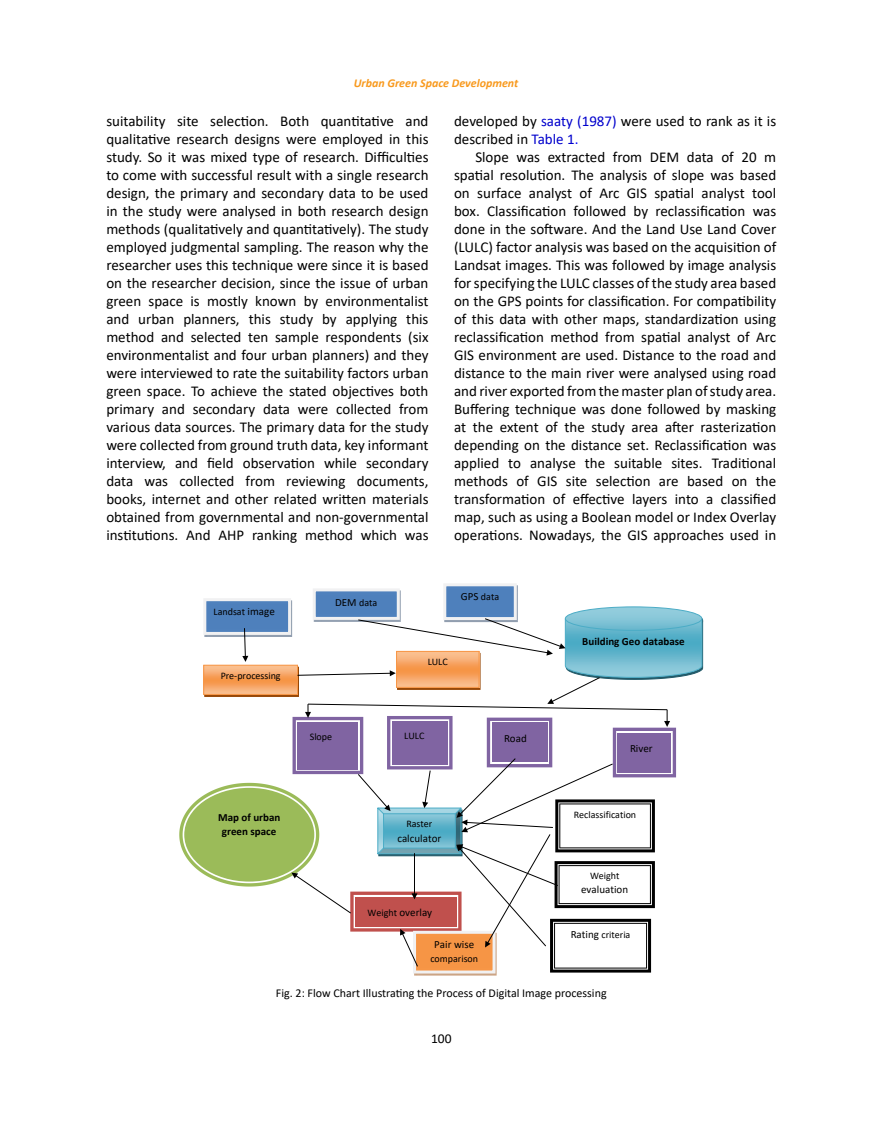
<style>
.page{position:relative;width:872px;height:1127px;background:#fff}
.page>*{position:absolute;margin:0;border:0;box-sizing:border-box;transform-origin:0 0}
.t1{font:15px/18px "Calibri";color:#000;text-align:justify}
.t2{font:13.5px "Calibri";color:#000}
.t3{font:12px "Calibri";color:#000}
.t4{font:italic 700 12px "Calibri";color:#f8991d}
.t5{font:10.95px "Calibri";color:#000}
.t6{font:700 10.95px/14.5px "Calibri";color:#000;text-align:center}
.t7{font:10.05px "Calibri";color:#000}
.s1{color:#00c}
.s2{color:#00f}
.s3{font-size:10.95px}
.s4{font-size:10.05px}
</style>
<div class="page">
<div style="left:205px;top:600px;width:84px;height:33px;background:#4f81bd"></div>
<div style="left:203px;top:598px;width:88px;height:37px;border:3px solid #f1f1f2"></div>
<div style="left:314px;top:590px;width:84px;height:28px;background:#4f81bd"></div>
<div style="left:313px;top:588px;width:87px;height:32px;border:3px solid #f1f1f2"></div>
<img style="left:316px;top:595px;width:81px;height:11px">
<div style="left:445px;top:585px;width:70px;height:33px;background:#4f81bd"></div>
<div style="left:443px;top:583px;width:74px;height:37px;border:3px solid #f1f1f2"></div>
<img style="left:446px;top:590px;width:68px;height:16px">
<img style="left:414px;top:972px;width:82px;height:3px">
<div style="left:413px;top:931px;width:82px;height:42px;border:3px solid #f1f1f2"></div>
<svg style="left:179px;top:606px;width:524px;height:366px"></svg>
<p class="t4" style="left:354px;top:75px;width:166px">Urban Green Space Development</p>
<p class="t1" style="left:106px;top:112px;width:324px">suitability site selection. Both quantitative and qualitative research designs were employed in this study. So it was mixed type of research. Difficulties to come with successful result with a single research design, the primary and secondary data to be used in the study were analysed in both research design methods (qualitatively and quantitatively). The study employed judgmental sampling. The reason why the researcher uses this technique were since it is based on the researcher decision, since the issue of urban green space is mostly known by environmentalist and urban planners, this study by applying this method and selected ten sample respondents (six environmentalist and four urban planners) and they were interviewed to rate the suitability factors urban green space. To achieve the stated objectives both primary and secondary data were collected from various data sources. The primary data for the study were collected from ground truth data, key informant interview, and field observation while secondary data was collected from reviewing documents, books, internet and other related written materials obtained from governmental and non-governmental institutions. And AHP ranking method which was</p>
<p class="t1" style="left:454px;top:112px;width:324px">developed by <span class="s1">saaty (1987)</span> were used to rank as it is described in <span class="s1">Table 1</span><span class="s2">.</span></p>
<p class="t1" style="left:454px;top:148px;width:324px;text-indent:21px">Slope was extracted from DEM data of 20 m spatial resolution. The analysis of slope was based on surface analyst of Arc GIS spatial analyst tool box. Classification followed by reclassification was done in the software. And the Land Use Land Cover (LULC) factor analysis was based on the acquisition of Landsat images. This was followed by image analysis for specifying the LULC classes of the study area based on the GPS points for classification. For compatibility of this data with other maps, standardization using reclassification method from spatial analyst of Arc GIS environment are used. Distance to the road and distance to the main river were analysed using road and river exported from the master plan of study area.<br>Buffering technique was done followed by masking at the extent of the study area after rasterization depending on the distance set. Reclassification was applied to analyse the suitable sites. Traditional methods of GIS site selection are based on the transformation of effective layers into a classified map, such as using a Boolean model or Index Overlay operations. Nowadays, the GIS approaches used in</p>
<p class="t7" style="left:213px;top:605px;width:63px">Landsat <span class="s3">image</span></p>
<p class="t7" style="left:221px;top:668px;width:62px">Pre-processing</p>
<p class="t7" style="left:335px;top:595px;width:44px"><span class="s3">DEM</span> data</p>
<p class="t7" style="left:461px;top:590px;width:40px"><span class="s3">GPS</span> data</p>
<p class="t7" style="left:428px;top:655px;width:22px">LULC</p>
<p class="t7" style="left:310px;top:730px;width:24px">Slope</p>
<p class="t7" style="left:404px;top:729px;width:22px">LULC</p>
<p class="t5" style="left:504px;top:730px;width:24px">Road</p>
<p class="t6" style="left:218px;top:809px;width:64px">Map of urban green space</p>
<p class="t7" style="left:406px;top:817px;width:27px">Raster</p>
<p class="t5" style="left:397px;top:830px;width:45px">calculator</p>
<p class="t6" style="left:582px;top:634px;width:104px">Building Geo database</p>
<p class="t5" style="left:630px;top:740px;width:24px">River</p>
<p class="t7" style="left:574px;top:807px;width:64px">Reclassification</p>
<p class="t7" style="left:590px;top:869px;width:31px">Weight</p>
<p class="t5" style="left:581px;top:882px;width:49px">evaluation</p>
<p class="t7" style="left:570px;top:927px;width:61px"><span class="s3">Rating</span> criteria</p>
<p class="t5" style="left:367px;top:904px;width:66px"><span class="s4">Weight</span> overlay</p>
<p class="t5" style="left:434px;top:937px;width:41px">Pair wise</p>
<p class="t7" style="left:430px;top:951px;width:49px">comparison</p>
<p class="t3" style="left:276px;top:985px;width:332px">Fig. 2: Flow Chart Illustrating the Process of Digital Image processing</p>
<p class="t7" style="left:313px;top:982px;width:276px">Fig.2: Flow Chart Illustrating the Process of Digital Image processing</p>
<p class="t2" style="left:431px;top:1029px;width:22px">100</p>
</div>
